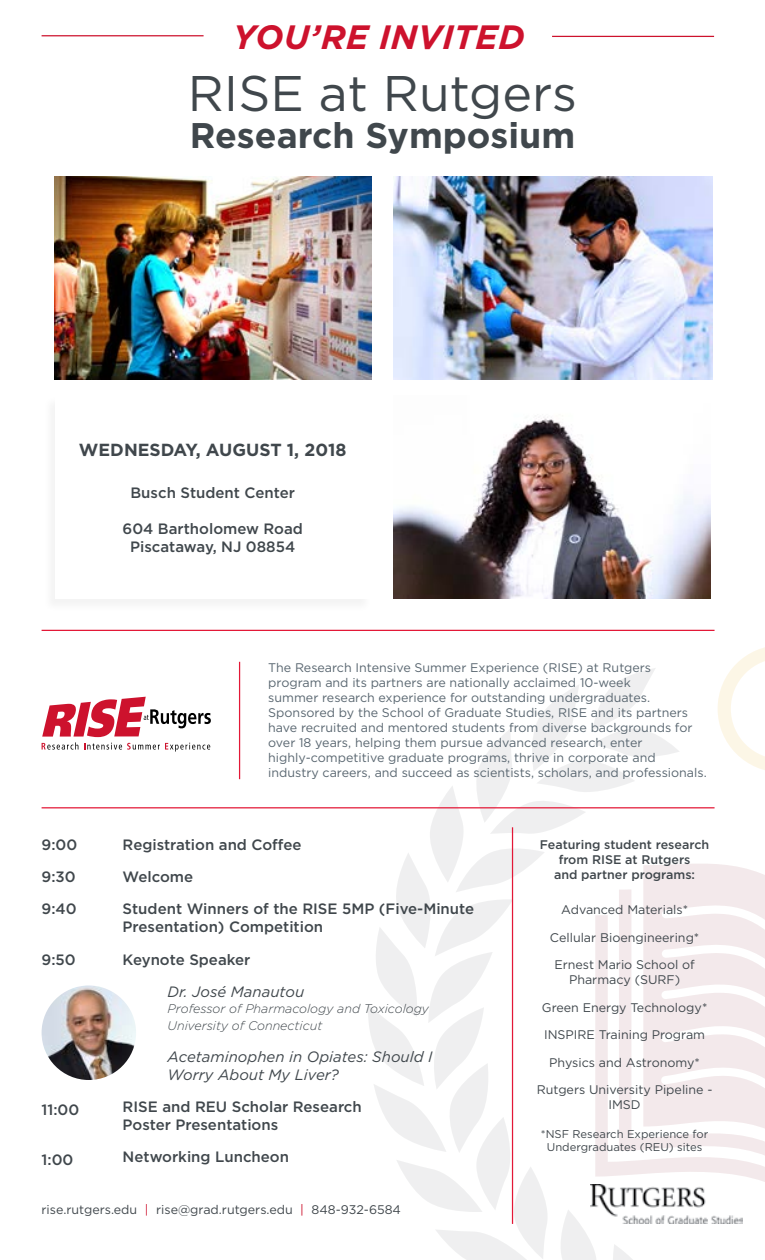
<style>
.page{position:relative;width:765px;height:1260px;background:#fff}
.page>*{position:absolute;margin:0;border:0;box-sizing:border-box;transform-origin:0 0}
.t1{font:50px "Gotham";color:#40474c}
.t2{font:700 35.62px "Gotham";color:#40474c}
.t3{font:italic 700 33.75px "Gotham";letter-spacing:.01em;color:#cd122d}
.t4{font:700 17.5px "Gotham";color:#40474c}
.t5{font:500 15px/32.2px "Gotham";color:#40474c}
.t6{font:italic 15px/18px "Gotham";color:#40474c}
.t7{font:12.5px/15px "Gotham";color:#596670}
.t8{font:12.5px/15px "Gotham";color:#40474c;text-align:center}
.t9{font:500 12.5px/15px "Gotham";color:#40474c;text-align:center}
.t10{font:italic 300 12.5px/16.8px "Gotham";color:#40474c}
.t11{font:11.25px/13.5px "Gotham";color:#40474c;text-align:center}
.s1{color:#cd122d}
</style>
<div class="page">
<svg style="left:366px;top:647px;width:399px;height:613px"></svg>
<svg style="left:619px;top:889px;width:146px;height:286px;fill:#f3e9eb"></svg>
<img style="left:590px;top:1184px;width:152px;height:39px">
<hr style="left:42px;top:630px;width:673px;height:1px;background:#e31837">
<hr style="left:42px;top:807px;width:673px;height:1px;background:#e31837">
<hr style="left:512px;top:827px;width:1px;height:397px;background:#e31837">
<hr style="left:239px;top:662px;width:1px;height:117px;background:#e31837">
<img style="left:54px;top:177px;width:317px;height:202px">
<img style="left:394px;top:177px;width:318px;height:202px">
<img style="left:394px;top:417px;width:316px;height:182px">
<hr style="left:42px;top:35px;width:162px;height:1px;background:#cd122d">
<hr style="left:552px;top:36px;width:162px;height:1px;background:#cd122d">
<div style="left:43px;top:395px;width:328px;height:218px;background:#f9f9f9"></div>
<div style="left:55px;top:396px;width:316px;height:203px;background:#fff"></div>
<svg style="left:42px;top:697px;width:169px;height:55px"></svg>
<img style="left:42px;top:985px;width:94px;height:95px;border-radius:47px">
<h3 class="t3" style="left:234px;top:15px;width:292px">YOU’RE INVITED</h3>
<h1 class="t1" style="left:188px;top:61px;width:391px">RISE at Rutgers</h1>
<h2 class="t2" style="left:190px;top:112px;width:387px">Research Symposium</h2>
<h3 class="t4" style="left:79px;top:438px;width:269px">WEDNESDAY, AUGUST 1, 2018</h3>
<p class="t5" style="left:130px;top:477px;width:166px">Busch Student Center</p>
<p class="t5" style="left:123px;top:520px;width:182px;line-height:18px;text-align:center">604 Bartholomew Road<br>Piscataway, NJ 08854</p>
<p class="t5" style="left:42px;top:828px;width:37px;text-align:justify">9:00<br>9:30<br>9:40</p>
<p class="t5" style="left:42px;top:943px;width:36px">9:50</p>
<p class="t5" style="left:42px;top:1094px;width:39px">11:00</p>
<p class="t5" style="left:42px;top:1144px;width:33px">1:00</p>
<p class="t7" style="left:268px;top:660px;width:440px">The Research Intensive Summer Experience (RISE) at Rutgers program and its partners are nationally acclaimed 10-week<br>summer research experience for outstanding undergraduates.<br>Sponsored by the School of Graduate Studies, RISE and its partners have recruited and mentored students from diverse backgrounds for over 18 years, helping them pursue advanced research, enter highly-competitive graduate programs, thrive in corporate and industry careers, and succeed as scientists, scholars, and professionals.</p>
<p class="t5" style="left:123px;top:828px;width:353px">Registration and Coffee<br>Welcome<br>Student Winners of the RISE 5MP (Five-Minute</p>
<p class="t5" style="left:123px;top:911px;width:202px">Presentation) Competition<br>Keynote Speaker</p>
<p class="t6" style="left:168px;top:982px;width:138px">Dr. José Manautou</p>
<p class="t10" style="left:168px;top:1000px;width:263px">Professor of Pharmacology and Toxicology<br>University of Connecticut</p>
<p class="t6" style="left:168px;top:1047px;width:266px">Acetaminophen in Opiates: Should I<br>Worry About My Liver?</p>
<p class="t5" style="left:123px;top:1098px;width:241px;line-height:18px">RISE and REU Scholar Research<br>Poster Presentations</p>
<p class="t5" style="left:123px;top:1141px;width:168px">Networking Luncheon</p>
<p class="t9" style="left:540px;top:837px;width:171px">Featuring student research from RISE at Rutgers<br>and partner programs:</p>
<p class="t8" style="left:561px;top:902px;width:128px">Advanced Materials*</p>
<p class="t8" style="left:550px;top:930px;width:151px">Cellular Bioengineering*</p>
<p class="t8" style="left:554px;top:957px;width:142px">Ernest Mario School of<br>Pharmacy (SURF)</p>
<p class="t8" style="left:542px;top:1000px;width:167px">Green Energy Technology*</p>
<p class="t8" style="left:544px;top:1027px;width:163px">INSPIRE Training Program</p>
<p class="t8" style="left:549px;top:1055px;width:152px">Physics and Astronomy*</p>
<p class="t8" style="left:537px;top:1082px;width:177px">Rutgers University Pipeline -<br>IMSD</p>
<p class="t11" style="left:541px;top:1127px;width:169px">*NSF Research Experience for<br>Undergraduates (REU) sites</p>
<p class="t8" style="left:42px;top:1202px;width:361px">rise.rutgers.edu <span class="s1">|</span> rise@grad.rutgers.edu <span class="s1">|</span> 848-932-6584</p>
</div>
